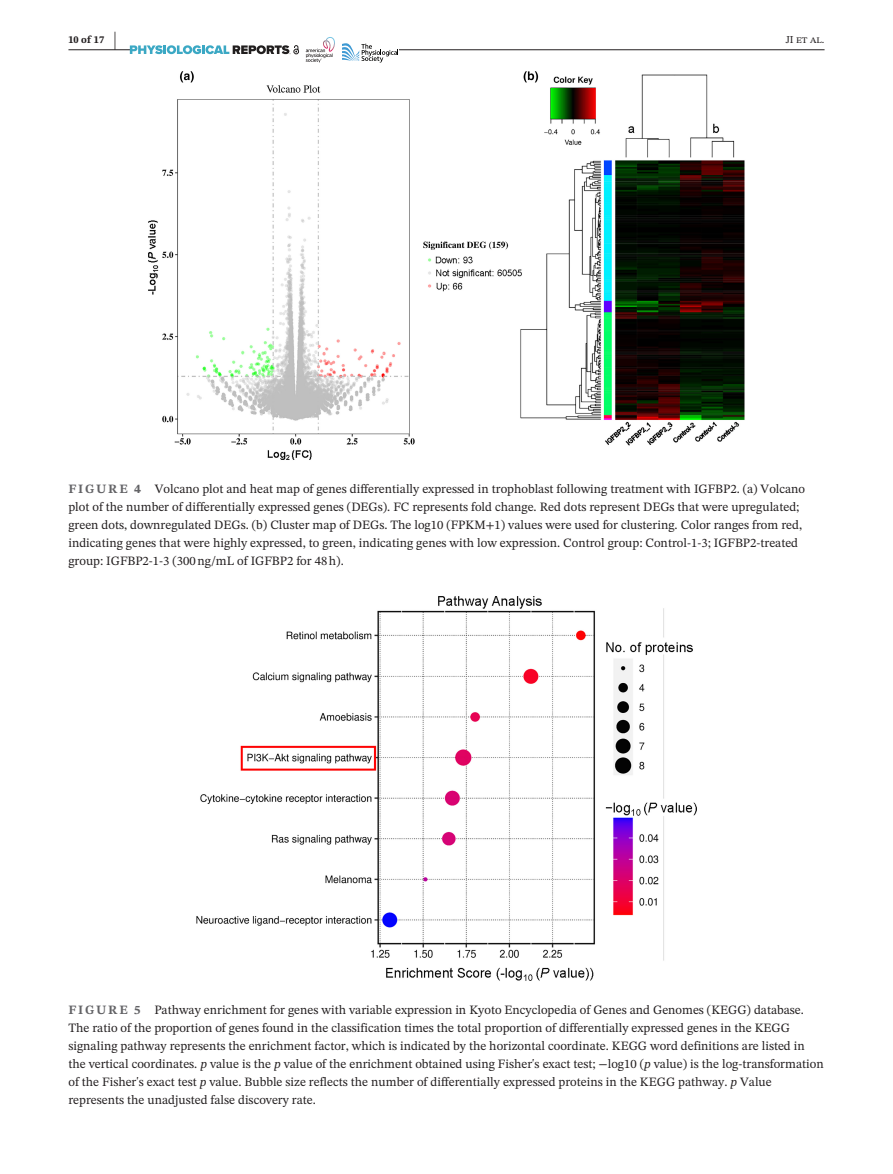
<style>
.page{position:relative;width:893px;height:1174px;background:#fff}
.page>*{position:absolute;margin:0;border:0;box-sizing:border-box;transform-origin:0 0}
.t1{font:12.75px/18px "STIX Two Text";color:#231f20}
.t2{font:700 10.5px "STIX Two Text";color:#231f20}
.t3{font:10.5px "STIX Two Text";color:#231f20}
.s1{font-size:21px}
.s2{font-weight:700;color:#636366}
.s3{font-family:"STIX"}
.s4{font-style:italic}
</style>
<div class="page">
<hr style="left:68px;top:49px;width:756px;height:1px;background:#231f20">
<div style="left:130px;top:37px;width:268px;height:26px;background:#fff"></div>
<svg style="left:130px;top:45px;width:169px;height:10px"></svg>
<svg style="left:342px;top:43px;width:56px;height:20px"></svg>
<img style="left:326px;top:37px;width:9px;height:14px">
<svg style="left:306px;top:40px;width:26px;height:23px"></svg>
<img style="left:148px;top:71px;width:597px;height:389px">
<img style="left:196px;top:596px;width:501px;height:385px">
<p class="t2" style="left:68px;top:32px;width:50px">10 of 17 <span class="s1">|</span></p>
<p class="t3" style="left:786px;top:32px;width:40px">JI et al.</p>
<p class="t1" style="left:68px;top:480px;width:738px"><span class="s2">FIGURE 4</span> Volcano plot and heat map of genes differentially expressed in trophoblast following treatment with IGFBP2. (a) Volcano plot of the number of differentially expressed genes (DEGs). FC represents fold change. Red dots represent DEGs that were upregulated; green dots, downregulated DEGs. (b) Cluster map of DEGs. The log10 (FPKM<span class="s3">+</span>1) values were used for clustering. Color ranges from red, indicating genes that were highly expressed, to green, indicating genes with low expression. Control group: Control-1-3; IGFBP2-treated group: IGFBP2-1-3 (300ng/mL of IGFBP2 for 48h).</p>
<p class="t1" style="left:68px;top:1000px;width:757px"><span class="s2">FIGURE 5</span> Pathway enrichment for genes with variable expression in Kyoto Encyclopedia of Genes and Genomes (KEGG) database.<br>The ratio of the proportion of genes found in the classification times the total proportion of differentially expressed genes in the KEGG signaling pathway represents the enrichment factor, which is indicated by the horizontal coordinate. KEGG word definitions are listed in the vertical coordinates. <span class="s4">p</span> value is the <span class="s4">p</span> value of the enrichment obtained using Fisher's exact test; −log10 (<span class="s4">p</span> value) is the log-transformation of the Fisher's exact test <span class="s4">p</span> value. Bubble size reflects the number of differentially expressed proteins in the KEGG pathway. <span class="s4">p</span> Value represents the unadjusted false discovery rate.</p>
</div>
